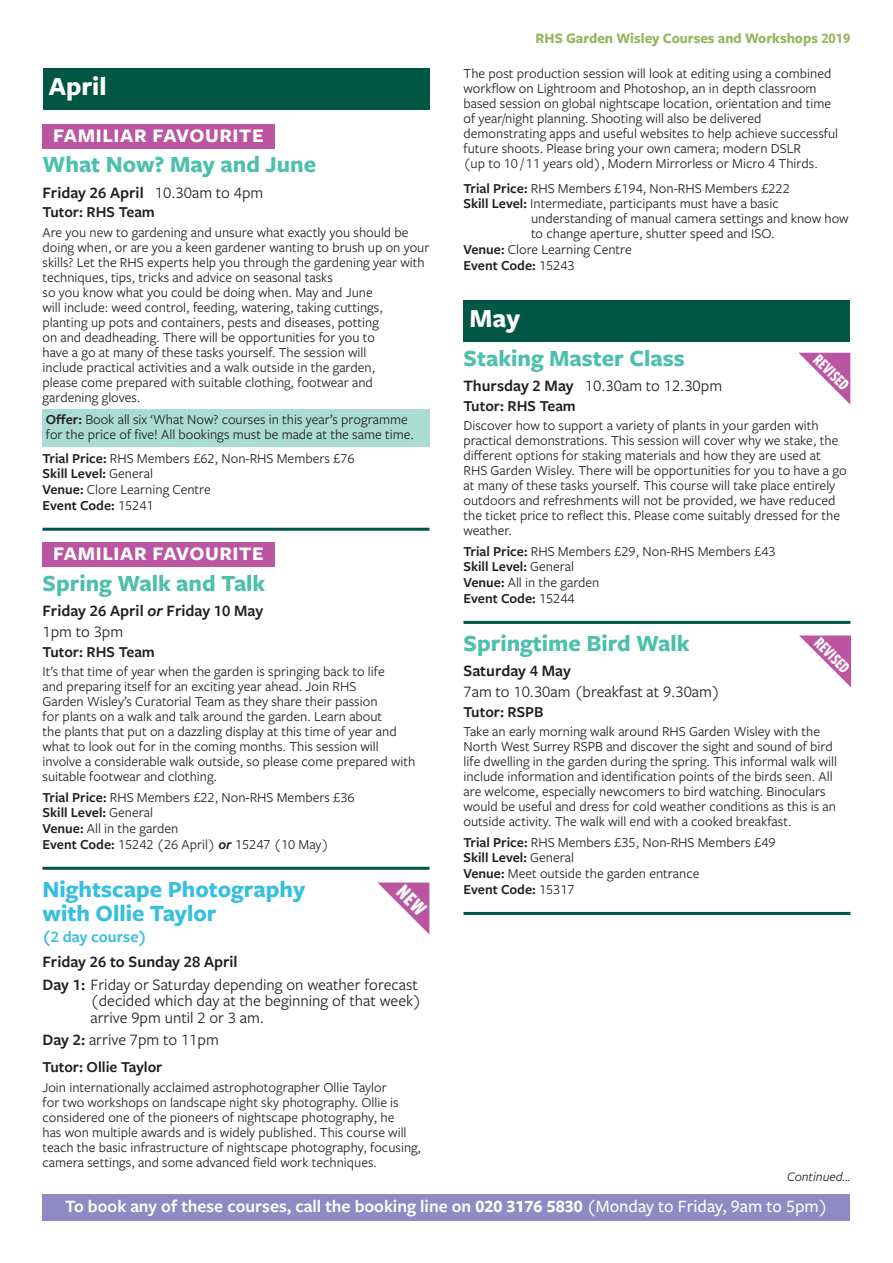
<style>
.page{position:relative;width:893px;height:1263px;background:#fff}
.page>*{position:absolute;margin:0;border:0;box-sizing:border-box;transform-origin:0 0}
.t1{font:700 27px "Freight Sans Pro";color:#fff}
.t2{font:700 24px "Freight Sans Pro";color:#4dc0ad}
.t3{font:700 24px/24px "Freight Sans Pro";color:#36bfe0}
.t4{font:700 19.95px "Freight Sans Pro";letter-spacing:.03em;color:#fff}
.t5{font:600 18px "Freight Sans Pro";color:#fff}
.t6{font:700 17.4px "Freight Sans Cmp Pro";color:#fff;scale:.9 1}
.t7{font:16.5px/22.5px "Freight Sans Pro";color:#231f20}
.t8{font:600 16.5px/21px "Freight Sans Pro";color:#231f20}
.t9{font:600 16.5px "Freight Sans Pro";color:#36bfe0}
.t10{font:600 15.75px "Freight Sans Pro";color:#231f20}
.t11{font:700 15px "Freight Sans Pro";color:#99b55e}
.t12{font:14.25px/15px "Freight Sans Pro";color:#231f20}
.t13{font:600 14.25px "Freight Sans Pro";color:#231f20}
.t14{font:italic 13.5px "Freight Sans Pro";color:#231f20}
.s1{font-weight:400}
.s2{font-weight:600}
.s3{font-style:italic}
.s4{font-weight:600;font-style:italic}
.s5{font-weight:700}
.s6{font-weight:500}
</style>
<div class="page">
<div style="left:43px;top:409px;width:387px;height:38px;background:#abdcd2"></div>
<div style="left:43px;top:68px;width:386px;height:42px;background:#005746"></div>
<div style="left:43px;top:124px;width:232px;height:24px;background:#bc55a1"></div>
<hr style="left:43px;top:528px;width:386px;height:3px;background:#005746">
<div style="left:43px;top:542px;width:232px;height:25px;background:#bc55a1"></div>
<hr style="left:43px;top:867px;width:386px;height:3px;background:#005746">
<div style="left:463px;top:300px;width:387px;height:42px;background:#005746"></div>
<hr style="left:463px;top:621px;width:387px;height:3px;background:#005746">
<hr style="left:463px;top:912px;width:387px;height:3px;background:#005746">
<div style="left:43px;top:1194px;width:807px;height:26px;background:#908ac2"></div>
<svg style="left:799px;top:353px;width:51px;height:51px"></svg>
<svg style="left:799px;top:635px;width:52px;height:52px"></svg>
<svg style="left:377px;top:882px;width:52px;height:52px"></svg>
<h1 class="t1" style="left:49px;top:68px;width:59px">April</h1>
<h3 class="t4" style="left:53px;top:122px;width:212px">FAMILIAR FAVOURITE</h3>
<h2 class="t2" style="left:43px;top:148px;width:275px">What Now? May and June</h2>
<p class="t8" style="left:43px;top:181px;width:222px">Friday 26 April <span class="s1">10.30am to 4pm</span></p>
<p class="t10" style="left:43px;top:201px;width:114px">Tutor: RHS Team</p>
<p class="t12" style="left:43px;top:224px;width:388px">Are you new to gardening and unsure what exactly you should be doing when, or are you a keen gardener wanting to brush up on your skills? Let the RHS experts help you through the gardening year with techniques, tips, tricks and advice on seasonal tasks<br>so you know what you could be doing when. May and June<br>will include: weed control, feeding, watering, taking cuttings, planting up pots and containers, pests and diseases, potting<br>on and deadheading. There will be opportunities for you to<br>have a go at many of these tasks yourself. The session will<br>include practical activities and a walk outside in the garden,<br>please come prepared with suitable clothing, footwear and gardening gloves.</p>
<p class="t12" style="left:46px;top:411px;width:370px"><span class="s2">Offer:</span> Book all six ‘What Now? courses in this year’s programme for the price of five! All bookings must be made at the same time.</p>
<p class="t12" style="left:43px;top:449px;width:314px;line-height:15.8px"><span class="s2">Trial Price:</span> RHS Members £62, Non-RHS Members £76<br><span class="s2">Skill Level:</span> General<br><span class="s2">Venue:</span> Clore Learning Centre<br><span class="s2">Event Code:</span> 15241</p>
<h3 class="t4" style="left:53px;top:540px;width:212px">FAMILIAR FAVOURITE</h3>
<h2 class="t2" style="left:43px;top:566px;width:224px">Spring Walk and Talk</h2>
<p class="t8" style="left:43px;top:600px;width:222px">Friday 26 April <span class="s3">or</span> Friday 10 May<br><span class="s1">1pm to 3pm</span></p>
<p class="t10" style="left:43px;top:641px;width:114px">Tutor: RHS Team</p>
<p class="t12" style="left:43px;top:663px;width:374px">It’s that time of year when the garden is springing back to life<br>and preparing itself for an exciting year ahead. Join RHS<br>Garden Wisley’s Curatorial Team as they share their passion<br>for plants on a walk and talk around the garden. Learn about<br>the plants that put on a dazzling display at this time of year and what to look out for in the coming months. This session will involve a considerable walk outside, so please come prepared with suitable footwear and clothing.</p>
<p class="t12" style="left:43px;top:788px;width:314px;line-height:15.8px"><span class="s2">Trial Price:</span> RHS Members £22, Non-RHS Members £36<br><span class="s2">Skill Level:</span> General<br><span class="s2">Venue:</span> All in the garden<br><span class="s2">Event Code:</span> 15242 (26 April) <span class="s4">or</span> 15247 (10 May)</p>
<h2 class="t3" style="left:43px;top:876px;width:264px">Nightscape Photography with Ollie Taylor</h2>
<p class="t9" style="left:43px;top:925px;width:106px">(2 day course)</p>
<p class="t7" style="left:43px;top:950px;width:377px"><span class="s2">Friday 26 to Sunday 28 April<br>Day 1:</span> Friday or Saturday depending on weather forecast</p>
<p class="t7" style="left:91px;top:992px;width:332px;line-height:16.5px">(decided which day at the beginning of that week) arrive 9pm until 2 or 3 am.</p>
<p class="t7" style="left:43px;top:1028px;width:178px"><span class="s2">Day 2:</span> arrive 7pm to 11pm</p>
<p class="t10" style="left:43px;top:1056px;width:121px">Tutor: Ollie Taylor</p>
<p class="t12" style="left:43px;top:1079px;width:380px">Join internationally acclaimed astrophotographer Ollie Taylor<br>for two workshops on landscape night sky photography. Ollie is considered one of the pioneers of nightscape photography, he<br>has won multiple awards and is widely published. This course will teach the basic infrastructure of nightscape photography, focusing, camera settings, and some advanced field work techniques.</p>
<p class="t11" style="left:535px;top:28px;width:316px">RHS Garden Wisley Courses and Workshops 2019</p>
<p class="t12" style="left:463px;top:65px;width:376px">The post production session will look at editing using a combined workflow on Lightroom and Photoshop, an in depth classroom based session on global nightscape location, orientation and time of year/night planning. Shooting will also be delivered demonstrating apps and useful websites to help achieve successful future shoots. Please bring your own camera; modern DSLR<br>(up to 10 / 11 years old), Modern Mirrorless or Micro 4 Thirds.</p>
<p class="t12" style="left:463px;top:180px;width:328px"><span class="s2">Trial Price:</span> RHS Members £194, Non-RHS Members £222</p>
<p class="t12" style="left:463px;top:196px;width:317px"><span class="s2">Skill Level:</span> Intermediate, participants must have a basic</p>
<p class="t12" style="left:531px;top:211px;width:319px">understanding of manual camera settings and know how</p>
<p class="t12" style="left:531px;top:226px;width:245px">to change aperture, shutter speed and ISO.</p>
<p class="t12" style="left:463px;top:241px;width:170px"><span class="s2">Venue:</span> Clore Learning Centre</p>
<p class="t13" style="left:463px;top:256px;width:113px">Event Code: <span class="s1">15243</span></p>
<h1 class="t1" style="left:470px;top:300px;width:52px">May</h1>
<h2 class="t2" style="left:463px;top:341px;width:223px">Staking Master Class</h2>
<p class="t7" style="left:463px;top:374px;width:260px"><span class="s2">Thursday 2 May</span> 10.30am to 12.30pm</p>
<p class="t10" style="left:463px;top:395px;width:114px">Tutor: RHS Team</p>
<p class="t12" style="left:463px;top:418px;width:385px">Discover how to support a variety of plants in your garden with practical demonstrations. This session will cover why we stake, the different options for staking materials and how they are used at RHS Garden Wisley. There will be opportunities for you to have a go at many of these tasks yourself. This course will take place entirely outdoors and refreshments will not be provided, we have reduced the ticket price to reflect this. Please come suitably dressed for the weather.</p>
<p class="t12" style="left:463px;top:543px;width:314px;line-height:15.8px"><span class="s2">Trial Price:</span> RHS Members £29, Non-RHS Members £43<br><span class="s2">Skill Level:</span> General<br><span class="s2">Venue:</span> All in the garden<br><span class="s2">Event Code:</span> 15244</p>
<h2 class="t2" style="left:463px;top:626px;width:228px">Springtime Bird Walk</h2>
<p class="t8" style="left:463px;top:660px;width:109px">Saturday 4 May</p>
<p class="t7" style="left:463px;top:680px;width:258px">7am to 10.30am (breakfast at 9.30am)</p>
<p class="t10" style="left:463px;top:701px;width:82px">Tutor: RSPB</p>
<p class="t12" style="left:463px;top:724px;width:375px">Take an early morning walk around RHS Garden Wisley with the North West Surrey RSPB and discover the sight and sound of bird life dwelling in the garden during the spring. This informal walk will include information and identification points of the birds seen. All are welcome, especially newcomers to bird watching. Binoculars would be useful and dress for cold weather conditions as this is an outside activity. The walk will end with a cooked breakfast.</p>
<p class="t12" style="left:463px;top:834px;width:314px;line-height:15.8px"><span class="s2">Trial Price:</span> RHS Members £35, Non-RHS Members £49<br><span class="s2">Skill Level:</span> General<br><span class="s2">Venue:</span> Meet outside the garden entrance<br><span class="s2">Event Code:</span> 15317</p>
<p class="t6" style="left:825px;top:349px;width:49px;rotate:45deg">REVISED</p>
<p class="t6" style="left:825px;top:631px;width:49px;rotate:45deg">REVISED</p>
<p class="t14" style="left:787px;top:1167px;width:65px">Continued...</p>
<p class="t5" style="left:65px;top:1193px;width:764px">To book any of these courses, call the booking line on <span class="s5">020 3176 5830</span> <span class="s6">(Monday to Friday, 9am to 5pm)</span></p>
</div>
